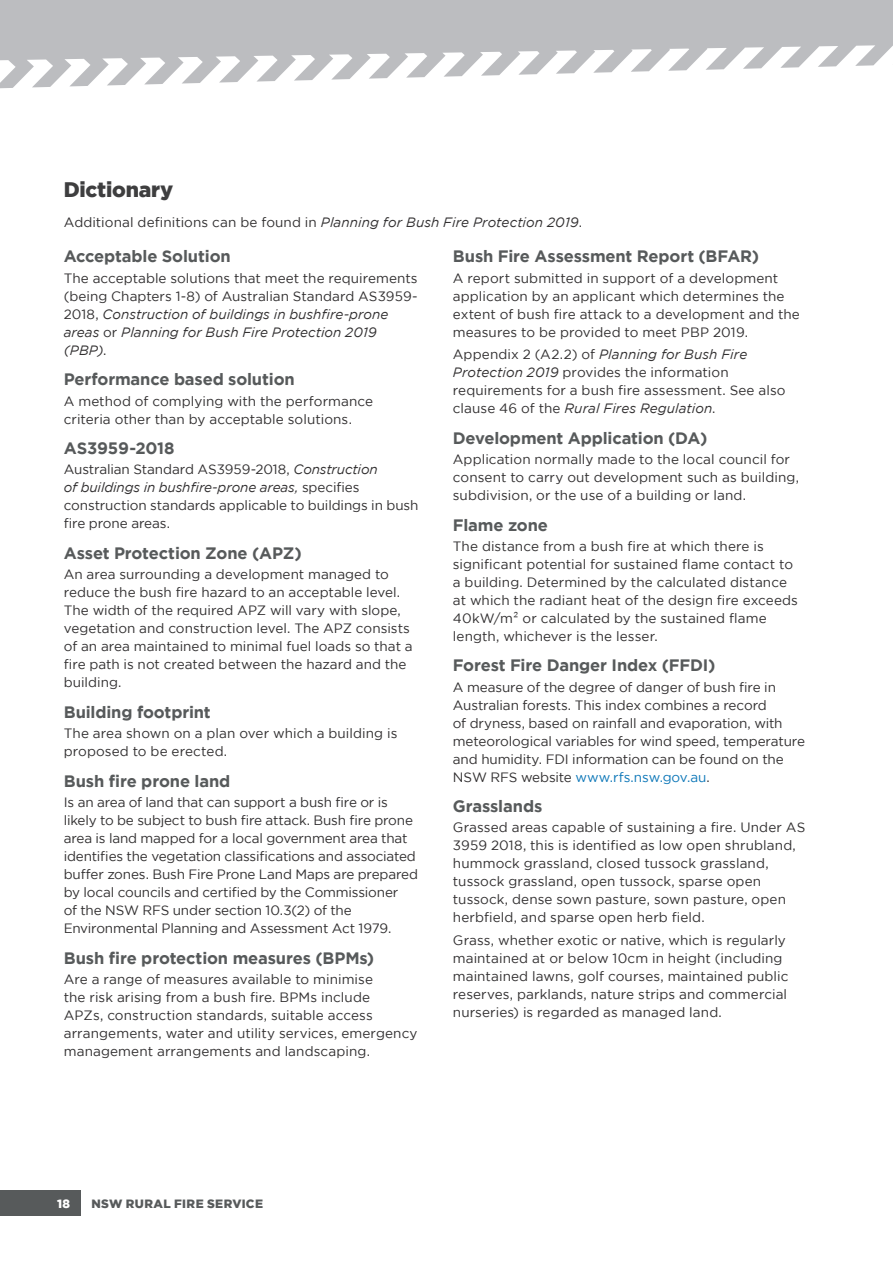
<style>
.page{position:relative;width:893px;height:1263px;background:#fff}
.page>*{position:absolute;margin:0;border:0;box-sizing:border-box;transform-origin:0 0}
._01_Heading_1{font:900 21px "Gotham";letter-spacing:-.01em;color:#3e3e3f}
.H3_Dictionary_heads{font:700 16.5px "Gotham";letter-spacing:-.01em;color:#575a5b}
.P_Body__P{font:700 16.5px "Gotham";letter-spacing:-.005em;color:#575a5b}
.P_Body__P-2{font:13.5px/18px "Gotham";letter-spacing:.005em;color:#312f30}
.P_Body__P-3{font:13.5px/18px "Gotham";letter-spacing:-.015em;color:#312f30}
.t1{font:900 12px "Gotham";letter-spacing:.03em;color:#575a5b}
.t2{font:900 12px "Gotham";color:#fff}
.s1{font-style:italic}
.s2{color:#0d77b8}
</style>
<div class="page">
<div style="left:0;top:1191px;width:81px;height:25px;background:#575a5b"></div>
<svg style="left:0;top:0;width:893px;height:89px;fill:#bcbdc0"></svg>
<h1 class="_01_Heading_1" style="left:64px;top:175px;width:111px">Dictionary</h1>
<p class="P_Body__P-2" style="left:64px;top:213px;width:520px">Additional definitions can be found in <span class="s1">Planning for Bush Fire Protection 2019</span>.</p>
<p class="H3_Dictionary_heads" style="left:64px;top:246px;width:168px">Acceptable Solution</p>
<p class="P_Body__P-2" style="left:64px;top:269px;width:355px">The acceptable solutions that meet the requirements (being Chapters 1-8) of Australian Standard AS3959- 2018, <span class="s1">Construction of buildings in bushfire-prone areas</span> or <span class="s1">Planning for Bush Fire Protection 2019 (PBP)</span>.</p>
<p class="H3_Dictionary_heads" style="left:64px;top:369px;width:232px">Performance based solution</p>
<p class="P_Body__P-2" style="left:64px;top:391px;width:311px">A method of complying with the performance criteria other than by acceptable solutions.</p>
<p class="H3_Dictionary_heads" style="left:64px;top:437px;width:112px">AS3959-2018</p>
<p class="P_Body__P-2" style="left:64px;top:460px;width:356px">Australian Standard AS3959-2018, <span class="s1">Construction<br>of buildings in bushfire-prone areas,</span> specifies construction standards applicable to buildings in bush fire prone areas.</p>
<p class="H3_Dictionary_heads" style="left:64px;top:542px;width:239px">Asset Protection Zone (APZ)</p>
<p class="P_Body__P-2" style="left:64px;top:565px;width:350px">An area surrounding a development managed to reduce the bush fire hazard to an acceptable level.<br>The width of the required APZ will vary with slope, vegetation and construction level. The APZ consists of an area maintained to minimal fuel loads so that a fire path is not created between the hazard and the building.</p>
<p class="H3_Dictionary_heads" style="left:64px;top:701px;width:148px">Building footprint</p>
<p class="P_Body__P-2" style="left:64px;top:724px;width:335px">The area shown on a plan over which a building is proposed to be erected.</p>
<p class="H3_Dictionary_heads" style="left:64px;top:770px;width:168px">Bush fire prone land</p>
<p class="P_Body__P-3" style="left:64px;top:793px;width:356px">Is an area of land that can support a bush fire or is likely to be subject to bush fire attack. Bush fire prone area is land mapped for a local government area that identifies the vegetation classifications and associated buffer zones. Bush Fire Prone Land Maps are prepared by local councils and certified by the Commissioner<br>of the NSW RFS under section 10.3(2) of the Environmental Planning and Assessment Act 1979.</p>
<p class="P_Body__P" style="left:64px;top:947px;width:312px">Bush fire protection measures (BPMs)</p>
<p class="P_Body__P-2" style="left:64px;top:970px;width:355px">Are a range of measures available to minimise<br>the risk arising from a bush fire. BPMs include<br>APZs, construction standards, suitable access arrangements, water and utility services, emergency management arrangements and landscaping.</p>
<p class="H3_Dictionary_heads" style="left:453px;top:246px;width:308px">Bush Fire Assessment Report (BFAR)</p>
<p class="P_Body__P-2" style="left:453px;top:269px;width:349px">A report submitted in support of a development application by an applicant which determines the extent of bush fire attack to a development and the measures to be provided to meet PBP 2019.</p>
<p class="P_Body__P-2" style="left:453px;top:345px;width:334px">Appendix 2 (A2.2) of <span class="s1">Planning for Bush Fire Protection 2019</span> provides the information requirements for a bush fire assessment. See also clause 46 of the <span class="s1">Rural Fires Regulation</span>.</p>
<p class="H3_Dictionary_heads" style="left:453px;top:427px;width:256px">Development Application (DA)</p>
<p class="P_Body__P-2" style="left:453px;top:450px;width:348px">Application normally made to the local council for consent to carry out development such as building, subdivision, or the use of a building or land.</p>
<p class="H3_Dictionary_heads" style="left:453px;top:514px;width:97px">Flame zone</p>
<p class="P_Body__P-2" style="left:453px;top:537px;width:347px">The distance from a bush fire at which there is significant potential for sustained flame contact to a building. Determined by the calculated distance at which the radiant heat of the design fire exceeds 40kW/m² or calculated by the sustained flame length, whichever is the lesser.</p>
<p class="H3_Dictionary_heads" style="left:453px;top:655px;width:264px">Forest Fire Danger Index (FFDI)</p>
<p class="P_Body__P-2" style="left:453px;top:677px;width:354px">A measure of the degree of danger of bush fire in Australian forests. This index combines a record<br>of dryness, based on rainfall and evaporation, with meteorological variables for wind speed, temperature and humidity. FDI information can be found on the NSW RFS website <span class="s2">www.rfs.nsw.gov.au</span>.</p>
<p class="H3_Dictionary_heads" style="left:453px;top:795px;width:91px">Grasslands</p>
<p class="P_Body__P-2" style="left:453px;top:818px;width:354px">Grassed areas capable of sustaining a fire. Under AS 3959 2018, this is identified as low open shrubland, hummock grassland, closed tussock grassland, tussock grassland, open tussock, sparse open tussock, dense sown pasture, sown pasture, open herbfield, and sparse open herb field.</p>
<p class="P_Body__P-2" style="left:453px;top:931px;width:337px">Grass, whether exotic or native, which is regularly maintained at or below 10cm in height (including maintained lawns, golf courses, maintained public reserves, parklands, nature strips and commercial nurseries) is regarded as managed land.</p>
<p class="t2" style="left:57px;top:1196px;width:15px">18</p>
<p class="t1" style="left:91px;top:1196px;width:173px">NSW RURAL FIRE SERVICE</p>
</div>
